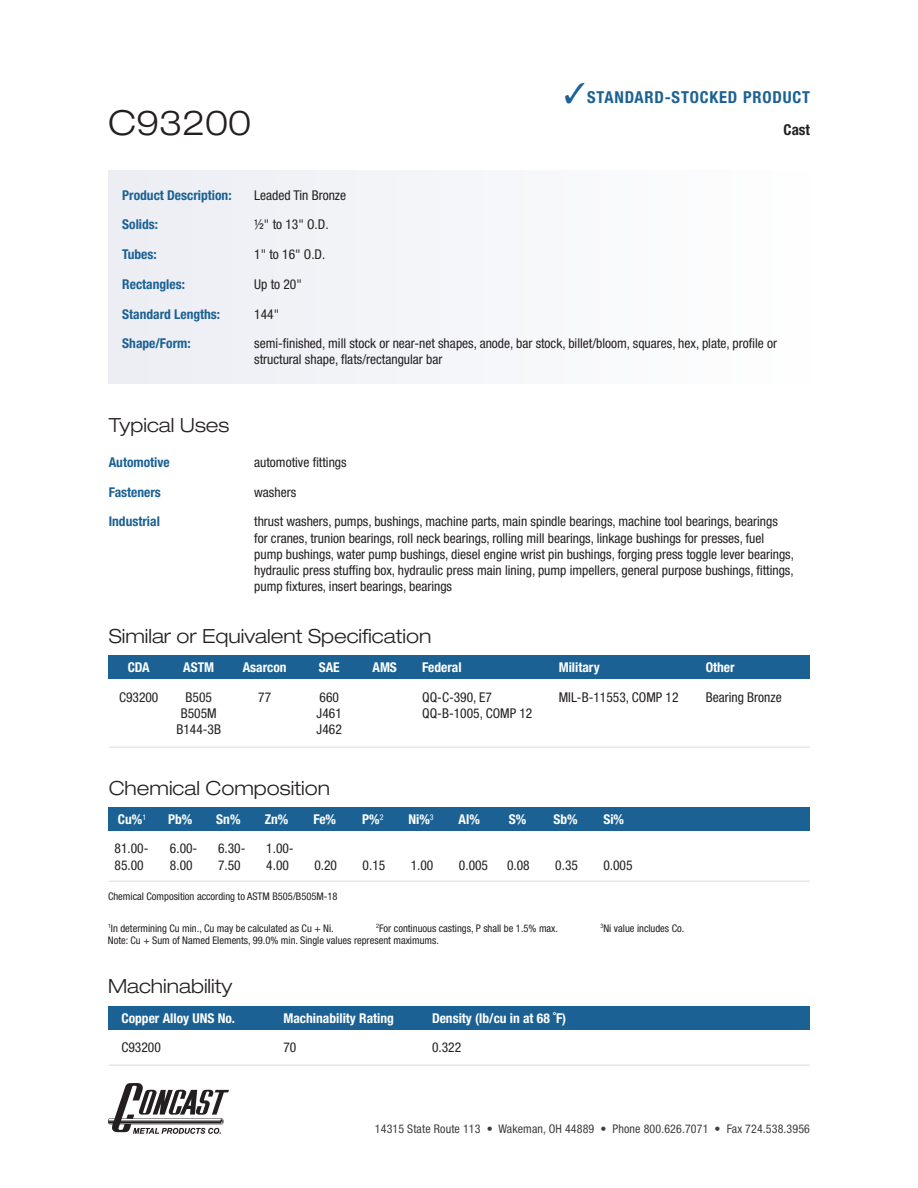
<style>
.page{position:relative;width:918px;height:1188px;background:#fff}
.page>*{position:absolute;margin:0;border:0;box-sizing:border-box;transform-origin:0 0}
.t1{font:300 expanded 34.5px "Helvetica Neue";color:#231f20}
.t2{font:300 expanded 19.5px "Helvetica Neue";color:#231f20}
.t3{font:700 condensed 16.5px "Helvetica Neue";letter-spacing:.05em;color:#1b6194}
.t4{font:700 condensed 15px "Helvetica Neue";color:#231f20}
.t5{font:condensed 13.5px/16.2px "Helvetica Neue";color:#231f20}
.t6{font:700 condensed 13.5px "Helvetica Neue";color:#fff}
.t7{font:700 condensed 13.5px "Helvetica Neue";color:#1b6194}
.t8{font:condensed 12px "Helvetica Neue";letter-spacing:.01em;color:#3e3e3f}
.t9{font:condensed 10.5px "Helvetica Neue";color:#231f20}
</style>
<div class="page">
<svg style="left:108px;top:1083px;width:121px;height:51px"></svg>
<div style="left:109px;top:170px;width:701px;height:214px;background:#f5f6f9"></div>
<div style="left:109px;top:808px;width:701px;height:23px;background:#1b6194"></div>
<div style="left:109px;top:1006px;width:701px;height:24px;background:#1b6194"></div>
<div style="left:109px;top:656px;width:701px;height:23px;background:#1b6194"></div>
<hr style="left:109px;top:747px;width:701px;height:1px;background:#e6e7e9">
<hr style="left:109px;top:880px;width:701px;height:2px;background:#e6e7e9">
<hr style="left:109px;top:1064px;width:701px;height:2px;background:#e6e7e9">
<h1 class="t1" style="left:108px;top:102px;width:145px">C93200</h1>
<p class="t3" style="left:564px;top:87px;width:247px">✓STANDARD-STOCKED PRODUCT</p>
<p class="t4" style="left:784px;top:120px;width:28px">Cast</p>
<p class="t7" style="left:122px;top:187px;width:111px">Product Description:</p>
<p class="t5" style="left:254px;top:187px;width:93px">Leaded Tin Bronze</p>
<p class="t7" style="left:122px;top:217px;width:37px">Solids:</p>
<p class="t5" style="left:254px;top:217px;width:76px">½" to 13" O.D.</p>
<p class="t7" style="left:122px;top:246px;width:36px">Tubes:</p>
<p class="t5" style="left:254px;top:246px;width:73px">1" to 16" O.D.</p>
<p class="t7" style="left:122px;top:276px;width:64px">Rectangles:</p>
<p class="t5" style="left:254px;top:276px;width:49px">Up to 20"</p>
<p class="t7" style="left:122px;top:306px;width:99px">Standard Lengths:</p>
<p class="t5" style="left:254px;top:306px;width:26px">144"</p>
<p class="t7" style="left:122px;top:335px;width:70px">Shape/Form:</p>
<p class="t5" style="left:254px;top:335px;width:524px">semi-finished, mill stock or near-net shapes, anode, bar stock, billet/bloom, squares, hex, plate, profile or structural shape, flats/rectangular bar</p>
<h2 class="t2" style="left:109px;top:413px;width:122px">Typical Uses</h2>
<p class="t7" style="left:109px;top:454px;width:62px">Automotive</p>
<p class="t5" style="left:254px;top:454px;width:94px">automotive fittings</p>
<p class="t7" style="left:109px;top:484px;width:54px">Fasteners</p>
<p class="t5" style="left:254px;top:484px;width:43px">washers</p>
<p class="t7" style="left:109px;top:514px;width:53px">Industrial</p>
<p class="t5" style="left:254px;top:514px;width:541px">thrust washers, pumps, bushings, machine parts, main spindle bearings, machine tool bearings, bearings for cranes, trunion bearings, roll neck bearings, rolling mill bearings, linkage bushings for presses, fuel pump bushings, water pump bushings, diesel engine wrist pin bushings, forging press toggle lever bearings, hydraulic press stuffing box, hydraulic press main lining, pump impellers, general purpose bushings, fittings, pump fixtures, insert bearings, bearings</p>
<h2 class="t2" style="left:109px;top:624px;width:324px">Similar or Equivalent Specification</h2>
<p class="t6" style="left:128px;top:659px;width:24px">CDA</p>
<p class="t6" style="left:183px;top:659px;width:32px">ASTM</p>
<p class="t6" style="left:243px;top:659px;width:45px">Asarcon</p>
<p class="t6" style="left:319px;top:659px;width:23px">SAE</p>
<p class="t6" style="left:372px;top:659px;width:26px">AMS</p>
<p class="t6" style="left:422px;top:659px;width:41px">Federal</p>
<p class="t6" style="left:559px;top:659px;width:42px">Military</p>
<p class="t6" style="left:706px;top:659px;width:30px">Other</p>
<p class="t5" style="left:119px;top:689px;width:41px">C93200</p>
<p class="t5" style="left:186px;top:689px;width:28px">B505</p>
<p class="t5" style="left:258px;top:689px;width:14px">77</p>
<p class="t5" style="left:320px;top:689px;width:21px">660</p>
<p class="t5" style="left:422px;top:689px;width:71px">QQ-C-390, E7</p>
<p class="t5" style="left:559px;top:689px;width:121px">MIL-B-11553, COMP 12</p>
<p class="t5" style="left:706px;top:689px;width:77px">Bearing Bronze</p>
<p class="t5" style="left:181px;top:705px;width:37px">B505M</p>
<p class="t5" style="left:317px;top:705px;width:27px">J461</p>
<p class="t5" style="left:422px;top:705px;width:112px">QQ-B-1005, COMP 12</p>
<p class="t5" style="left:176px;top:721px;width:46px">B144-3B</p>
<p class="t5" style="left:317px;top:721px;width:27px">J462</p>
<h2 class="t2" style="left:109px;top:777px;width:223px">Chemical Composition</h2>
<p class="t6" style="left:118px;top:812px;width:30px">Cu%<sup>1</sup></p>
<p class="t6" style="left:168px;top:811px;width:26px">Pb%</p>
<p class="t6" style="left:216px;top:811px;width:26px">Sn%</p>
<p class="t6" style="left:265px;top:811px;width:25px">Zn%</p>
<p class="t6" style="left:313px;top:811px;width:24px">Fe%</p>
<p class="t6" style="left:362px;top:812px;width:23px">P%<sup>2</sup></p>
<p class="t6" style="left:408px;top:812px;width:27px">Ni%<sup>3</sup></p>
<p class="t6" style="left:459px;top:811px;width:23px">Al%</p>
<p class="t6" style="left:509px;top:811px;width:19px">S%</p>
<p class="t6" style="left:553px;top:811px;width:26px">Sb%</p>
<p class="t6" style="left:603px;top:811px;width:22px">Si%</p>
<p class="t5" style="left:115px;top:840px;width:35px">81.00-<br>85.00</p>
<p class="t5" style="left:170px;top:840px;width:29px">6.00-<br>8.00</p>
<p class="t5" style="left:218px;top:840px;width:29px">6.30-<br>7.50</p>
<p class="t5" style="left:266px;top:840px;width:29px">1.00-<br>4.00</p>
<p class="t5" style="left:314px;top:857px;width:24px">0.20</p>
<p class="t5" style="left:363px;top:857px;width:24px">0.15</p>
<p class="t5" style="left:411px;top:857px;width:24px">1.00</p>
<p class="t5" style="left:459px;top:857px;width:31px">0.005</p>
<p class="t5" style="left:507px;top:857px;width:24px">0.08</p>
<p class="t5" style="left:555px;top:857px;width:24px">0.35</p>
<p class="t5" style="left:603px;top:857px;width:31px">0.005</p>
<p class="t9" style="left:108px;top:890px;width:231px">Chemical Composition according to ASTM B505/B505M-18</p>
<p class="t9" style="left:108px;top:922px;width:227px"><sup>1</sup>In determining Cu min., Cu may be calculated as Cu + Ni.</p>
<p class="t9" style="left:376px;top:922px;width:183px"><sup>2</sup>For continuous castings, P shall be 1.5% max.</p>
<p class="t9" style="left:601px;top:922px;width:85px"><sup>3</sup>Ni value includes Co.</p>
<p class="t9" style="left:108px;top:935px;width:332px">Note: Cu + Sum of Named Elements, 99.0% min. Single values represent maximums.</p>
<h2 class="t2" style="left:108px;top:974px;width:126px">Machinability</h2>
<p class="t6" style="left:122px;top:1010px;width:115px">Copper Alloy UNS No.</p>
<p class="t6" style="left:284px;top:1010px;width:112px">Machinability Rating</p>
<p class="t6" style="left:432px;top:1010px;width:136px">Density (lb/cu in at 68 ˚F)</p>
<p class="t5" style="left:122px;top:1039px;width:41px">C93200</p>
<p class="t5" style="left:284px;top:1039px;width:14px">70</p>
<p class="t5" style="left:432px;top:1039px;width:31px">0.322</p>
<p class="t8" style="left:375px;top:1122px;width:437px">14315 State Route 113 • Wakeman, OH 44889 • Phone 800.626.7071 • Fax 724.538.3956</p>
</div>
